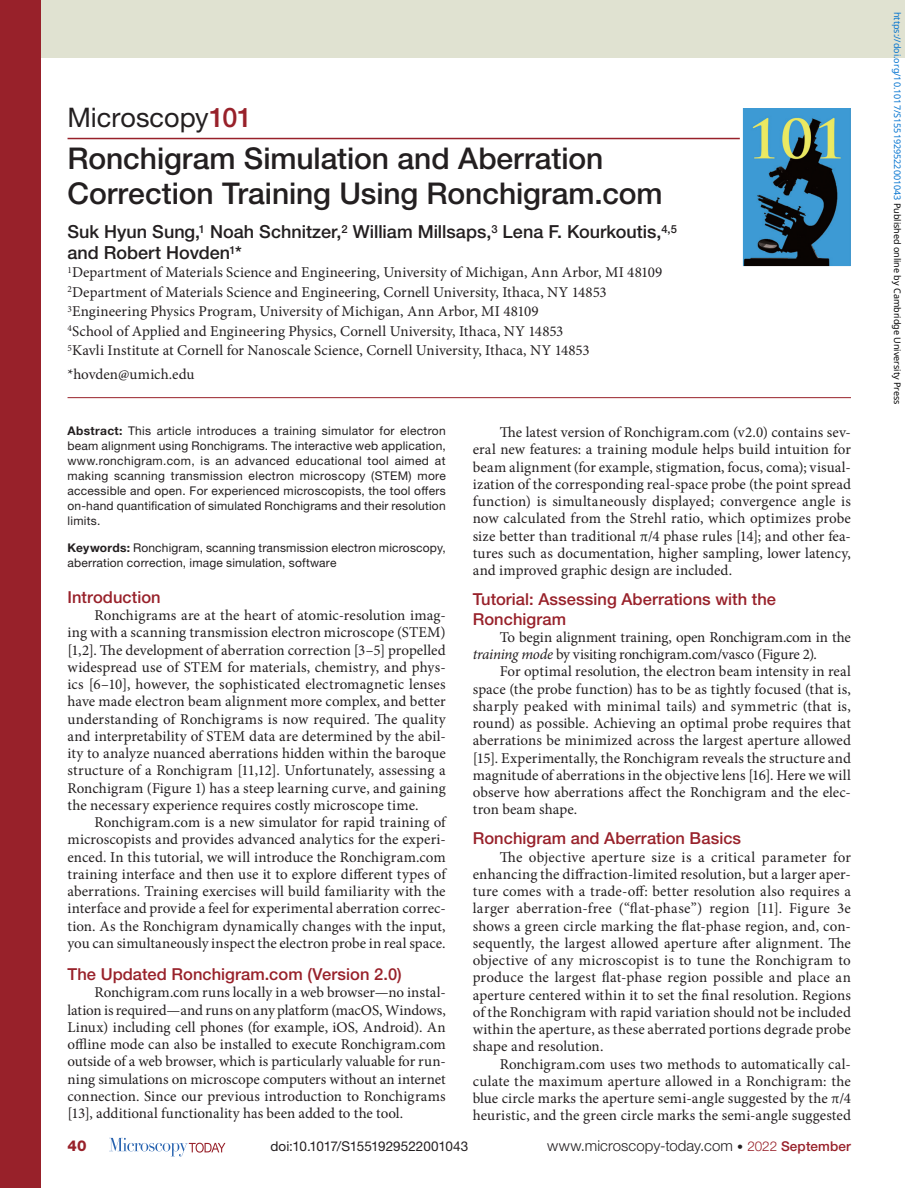
<style>
.page{position:relative;width:905px;height:1188px;background:#fff}
.page>*{position:absolute;margin:0;border:0;box-sizing:border-box;transform-origin:0 0}
.t1{font:500 30px/34.5px "Helvetica Neue LT Std";letter-spacing:-.005em;color:#231f20}
.t2{font:27px "Helvetica Neue LT Std";color:#231f20}
.t3{font:500 18px/21px "Helvetica Neue LT Std";color:#231f20}
.t4{font:500 16.5px/19.5px "Helvetica Neue LT Std";letter-spacing:.005em;color:#98212a}
.t5{font:15px/17.2px "Minion Pro";letter-spacing:.005em;color:#231f20;text-align:justify}
.t6{font:300 15px "Helvetica Neue LT Std";letter-spacing:.005em;color:#231f20}
.t7{font:800 15px "Helvetica Neue LT Std";color:#98212a}
.t8{font:13.5px "Helvetica Neue LT Std";letter-spacing:-.005em;color:#231f20}
.t9{font:12px/15px "Helvetica Neue LT Std";letter-spacing:.015em;color:#231f20;text-align:justify}
.t10{font:9px "Noto Sans";color:#0172cf}
.s1{font-weight:500;color:#98212a}
.s2{font-weight:700}
.s3{font-style:italic}
.s4{font-size:12px}
.s5{font-size:13.5px;color:#98212a}
.s6{font-weight:500;font-size:13.5px;color:#98212a}
.s7{color:#000}
</style>
<div class="page">
<div style="left:0;top:0;width:904px;height:58px;background:#e0e2d1"></div>
<svg style="left:109px;top:1138px;width:116px;height:18px"></svg>
<div style="left:0;top:0;width:40px;height:1188px;background:#98212a"></div>
<hr style="left:68px;top:138px;width:672px;height:1px;background:#98212a">
<hr style="left:68px;top:397px;width:782px;height:1px;background:#98212a">
<svg style="left:738px;top:108px;width:113px;height:159px;background:#427791"></svg>
<h2 class="t2" style="left:68px;top:102px;width:186px">Microscopy<span class="s1">101</span></h2>
<h1 class="t1" style="left:68px;top:141px;width:596px">Ronchigram Simulation and Aberration<br>Correction Training Using Ronchigram.com</h1>
<p class="t3" style="left:67px;top:221px;width:611px">Suk Hyun Sung,<sup>1</sup> Noah Schnitzer,<sup>2</sup> William Millsaps,<sup>3</sup> Lena F. Kourkoutis,<sup>4,5 </sup>and Robert Hovden<sup>1</sup>*</p>
<p class="t5" style="left:68px;top:263px;width:596px;line-height:19.5px;text-align:left"><sup>1</sup>Department of Materials Science and Engineering, University of Michigan, Ann Arbor, MI 48109<br><sup>2</sup>Department of Materials Science and Engineering, Cornell University, Ithaca, NY 14853<br><sup>3</sup>Engineering Physics Program, University of Michigan, Ann Arbor, MI 48109<br><sup>4</sup>School of Applied and Engineering Physics, Cornell University, Ithaca, NY 14853<br><sup>5</sup>Kavli Institute at Cornell for Nanoscale Science, Cornell University, Ithaca, NY 14853</p>
<p class="t5" style="left:68px;top:366px;width:128px">*hovden@umich.edu</p>
<p class="t9" style="left:68px;top:423px;width:380px"><span class="s2">Abstract:</span> This article introduces a training simulator for electron beam alignment using Ronchigrams. The interactive web application, www.ronchigram.com, is an advanced educational tool aimed at making scanning transmission electron microscopy (STEM) more accessible and open. For experienced microscopists, the tool offers on-hand quantification of simulated Ronchigrams and their resolution limits.</p>
<p class="t9" style="left:68px;top:540px;width:379px"><span class="s2">Keywords:</span> Ronchigram, scanning transmission electron microscopy, aberration correction, image simulation, software</p>
<p class="t4" style="left:68px;top:587px;width:95px">Introduction</p>
<p class="t5" style="left:68px;top:607px;width:380px;text-indent:27px">Ronchigrams are at the heart of atomic-resolution imag&shy;ing with a scanning transmission electron microscope (STEM) [1,2]. The development of aberration correction [3–5] propelled widespread use of STEM for materials, chemistry, and phys&shy;ics [6–10], however, the sophisticated electromagnetic lenses have made electron beam alignment more complex, and better understanding of Ronchigrams is now required. The quality and interpretability of STEM data are determined by the abil&shy;ity to analyze nuanced aberrations hidden within the baroque structure of a Ronchigram [11,12]. Unfortunately, assessing a Ronchigram (Figure 1) has a steep learning curve, and gaining the necessary experience requires costly microscope time.</p>
<p class="t5" style="left:68px;top:814px;width:380px;text-indent:27px">Ronchigram.com is a new simulator for rapid training of microscopists and provides advanced analytics for the experi&shy;enced. In this tutorial, we will introduce the Ronchigram.com training interface and then use it to explore different types of aberrations. Training exercises will build familiarity with the interface and provide a feel for experimental aberration correc&shy;tion. As the Ronchigram dynamically changes with the input, you can simultaneously inspect the electron probe in real space.</p>
<p class="t4" style="left:68px;top:964px;width:336px">The Updated Ronchigram.com (Version 2.0)</p>
<p class="t5" style="left:68px;top:984px;width:380px;text-indent:27px">Ronchigram.com runs locally in a web browser—no instal&shy;lation is required—and runs on any platform (macOS, Windows, Linux) including cell phones (for example, iOS, Android). An offline mode can also be installed to execute Ronchigram.com outside of a web browser, which is particularly valuable for run&shy;ning simulations on microscope computers without an internet connection. Since our previous introduction to Ronchigrams [13], additional functionality has been added to the tool.</p>
<p class="t5" style="left:472px;top:424px;width:380px;text-indent:27px">The latest version of Ronchigram.com (v2.0) contains sev&shy;eral new features: a training module helps build intuition for beam alignment (for example, stigmation, focus, coma); visual&shy;ization of the corresponding real-space probe (the point spread function) is simultaneously displayed; convergence angle is now calculated from the Strehl ratio, which optimizes probe size better than traditional π/4 phase rules [14]; and other fea&shy;tures such as documentation, higher sampling, lower latency, and improved graphic design are included.</p>
<p class="t4" style="left:472px;top:589px;width:305px">Tutorial: Assessing Aberrations with the<br>Ronchigram</p>
<p class="t5" style="left:472px;top:628px;width:380px;text-indent:27px">To begin alignment training, open Ronchigram.com in the <span class="s3">training mode</span> by visiting ronchigram.com/vasco (Figure 2).</p>
<p class="t5" style="left:472px;top:663px;width:380px;text-indent:27px">For optimal resolution, the electron beam intensity in real space (the probe function) has to be as tightly focused (that is, sharply peaked with minimal tails) and symmetric (that is, round) as possible. Achieving an optimal probe requires that aberrations be minimized across the largest aperture allowed [15]. Experimentally, the Ronchigram reveals the structure and magnitude of aberrations in the objective lens [16]. Here we will observe how aberrations affect the Ronchigram and the elec&shy;tron beam shape.</p>
<p class="t4" style="left:472px;top:828px;width:270px">Ronchigram and Aberration Basics</p>
<p class="t5" style="left:472px;top:848px;width:380px;text-indent:27px">The objective aperture size is a critical parameter for enhancing the diffraction-limited resolution, but a larger aper&shy;ture comes with a trade-off: better resolution also requires a larger aberration-free (“flat-phase”) region [11]. Figure 3e shows a green circle marking the flat-phase region, and, con&shy;sequently, the largest allowed aperture after alignment. The objective of any microscopist is to tune the Ronchigram to produce the largest flat-phase region possible and place an aperture centered within it to set the final resolution. Regions of the Ronchigram with rapid variation should not be included within the aperture, as these aberrated portions degrade probe shape and resolution.</p>
<p class="t5" style="left:472px;top:1055px;width:380px;text-indent:27px">Ronchigram.com uses two methods to automatically cal&shy;culate the maximum aperture allowed in a Ronchigram: the blue circle marks the aperture semi-angle suggested by the π/4 heuristic, and the green circle marks the semi-angle suggested</p>
<p class="t7" style="left:68px;top:1137px;width:21px">40</p>
<p class="t8" style="left:270px;top:1138px;width:199px">doi:10.1017/S1551929522001043</p>
<p class="t6" style="left:547px;top:1137px;width:305px">www.microscopy-today.com <span class="s4">•</span> <span class="s5">2022</span> <span class="s6">September</span></p>
<p class="t10" style="left:903px;top:12px;width:394px;rotate:90deg">https://doi.org/10.1017/S1551929522001043 <span class="s7">Published online by Cambridge University Press</span></p>
</div>
